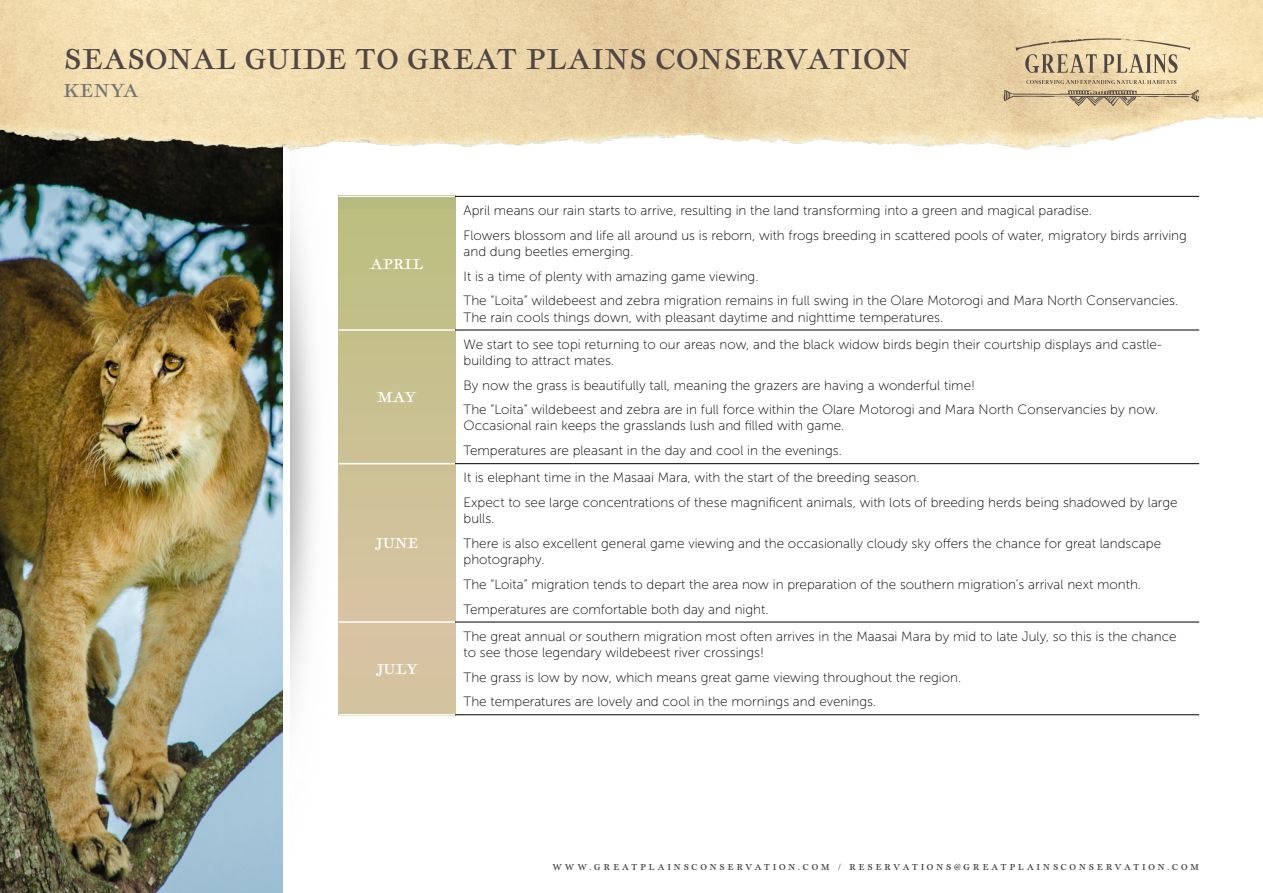
<style>
.page{position:relative;width:1263px;height:893px;background:#fff}
.page>*{position:absolute;margin:0;border:0;box-sizing:border-box;transform-origin:0 0}
.t1{font:30px "Geographica";letter-spacing:.02em;color:#4f4645}
.t2{font:19.5px "Geographica";letter-spacing:.02em;color:#737471}
.t3{font:15px "Geographica Hand";letter-spacing:.02em;color:#fff}
.t4{font:13.5px/24.8px "Museo Sans 100";color:#000}
.t5{font:9px "Geographica";letter-spacing:.3em;color:#3d3936}
</style>
<div class="page">
<img style="left:0;top:180px;width:283px;height:713px">
<div style="left:339px;top:196px;width:116px;height:519px;background:linear-gradient(to bottom,#bbbe80,#dbc4a7)"></div>
<hr style="left:339px;top:196px;width:116px;height:1px;background:#fff">
<hr style="left:339px;top:329px;width:116px;height:2px;background:#fff">
<hr style="left:339px;top:463px;width:116px;height:1px;background:#fff">
<hr style="left:339px;top:621px;width:116px;height:2px;background:#fff">
<hr style="left:339px;top:714px;width:116px;height:1px;background:#fff">
<hr style="left:455px;top:196px;width:744px;height:1px;background:#000">
<hr style="left:455px;top:330px;width:744px;height:1px;background:#000">
<hr style="left:455px;top:463px;width:744px;height:1px;background:#000">
<hr style="left:455px;top:622px;width:744px;height:1px;background:#000">
<hr style="left:455px;top:714px;width:744px;height:1px;background:#000">
<img style="left:0;top:0;width:1263px;height:180px">
<svg style="left:1026px;top:80px;width:150px;height:4px"></svg>
<svg style="left:1003px;top:90px;width:197px;height:16px;background:#c6b18e"></svg>
<svg style="left:1015px;top:38px;width:175px;height:35px;background:#d4c19d"></svg>
<h1 class="t1" style="left:64px;top:41px;width:848px">SEASONAL GUIDE TO GREAT PLAINS CONSERVATION</h1>
<h2 class="t2" style="left:64px;top:79px;width:76px">KENYA</h2>
<p class="t3" style="left:370px;top:253px;width:54px">APRIL</p>
<p class="t3" style="left:378px;top:386px;width:40px">MAY</p>
<p class="t3" style="left:375px;top:532px;width:45px">JUNE</p>
<p class="t3" style="left:376px;top:658px;width:43px">JULY</p>
<p class="t4" style="left:463px;top:198px;width:725px">April means our rain starts to arrive, resulting in the land transforming into a green and magical paradise.<br>Flowers blossom and life all around us is reborn, with frogs breeding in scattered pools of water, migratory birds arriving</p>
<p class="t4" style="left:463px;top:239px;width:716px">and dung beetles emerging.<br>It is a time of plenty with amazing game viewing.<br>The “Loita” wildebeest and zebra migration remains in full swing in the Olare Motorogi and Mara North Conservancies.</p>
<p class="t4" style="left:463px;top:305px;width:481px">The rain cools things down, with pleasant daytime and nighttime temperatures.</p>
<p class="t4" style="left:463px;top:336px;width:700px;line-height:16.2px">We start to see topi returning to our areas now, and the black widow birds begin their courtship displays and castle&shy;building to attract mates.</p>
<p class="t4" style="left:463px;top:373px;width:696px">By now the grass is beautifully tall, meaning the grazers are having a wonderful time!<br>The “Loita” wildebeest and zebra are in full force within the Olare Motorogi and Mara North Conservancies by now.</p>
<p class="t4" style="left:463px;top:414px;width:382px">Occasional rain keeps the grasslands lush and filled with game.<br>Temperatures are pleasant in the day and cool in the evenings.</p>
<p class="t4" style="left:463px;top:465px;width:716px">It is elephant time in the Masaai Mara, with the start of the breeding season.<br>Expect to see large concentrations of these magnificent animals, with lots of breeding herds being shadowed by large</p>
<p class="t4" style="left:463px;top:506px;width:699px">bulls.<br>There is also excellent general game viewing and the occasionally cloudy sky offers the chance for great landscape</p>
<p class="t4" style="left:463px;top:547px;width:679px">photography.<br>The “Loita” migration tends to depart the area now in preparation of the southern migration’s arrival next month.<br>Temperatures are comfortable both day and night.</p>
<p class="t4" style="left:463px;top:628px;width:714px;line-height:16.2px">The great annual or southern migration most often arrives in the Maasai Mara by mid to late July, so this is the chance to see those legendary wildebeest river crossings!</p>
<p class="t4" style="left:463px;top:665px;width:499px">The grass is low by now, which means great game viewing throughout the region.<br>The temperatures are lovely and cool in the mornings and evenings.</p>
<p class="t5" style="left:552px;top:861px;width:648px">WWW.GREATPLAINSCONSERVATION.COM / RESERVATIONS@GREATPLAINSCONSERVATION.COM</p>
</div>
